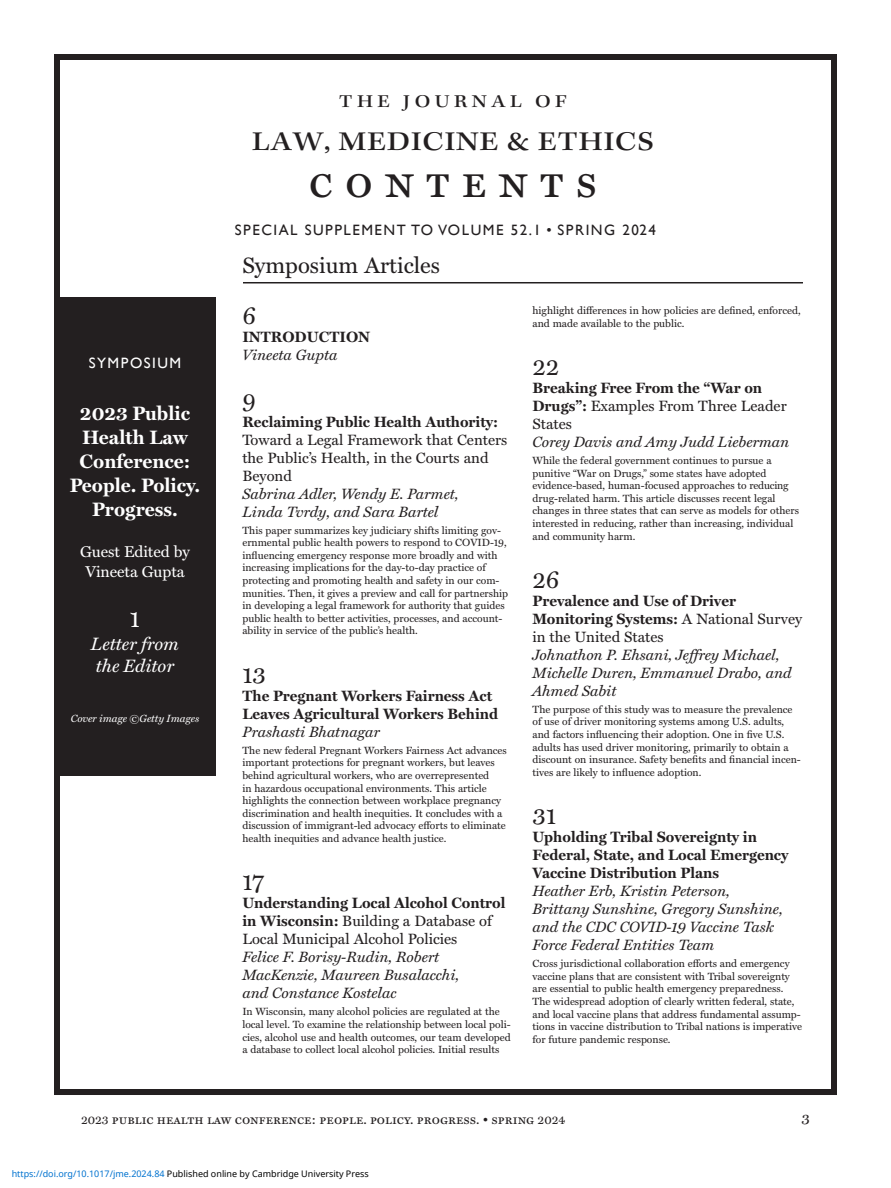
<style>
.page{position:relative;width:891px;height:1188px;background:#fff}
.page>*{position:absolute;margin:0;border:0;box-sizing:border-box;transform-origin:0 0}
.t1{font:46.5px "Miller Text Roman SC";letter-spacing:.25em;color:#231f20}
.t2{font:500 expanded 27px "Kepler Std";letter-spacing:.035em;color:#231f20}
.t3{font:24px "Miller Text";color:#231f20}
.t4{font:24px "Miller Text";color:#fff}
.t5{font:22.5px "Miller Text";color:#231f20}
.t6{font:700 19.5px/24px "Miller Text";color:#fff;text-align:center}
.t7{font:italic 18px/22.5px "Miller Text";color:#fff}
.t8{font:500 expanded 18px "Kepler Std";letter-spacing:.25em;color:#231f20}
.t9{font:15.75px/19.5px "Miller Text";letter-spacing:-.005em;color:#fff;text-align:center}
.t10{font:italic 15px/18px "Miller Text";color:#231f20}
.t11{font:700 15px/18px "Miller Text";color:#231f20}
.t12{font:15px/18px "Miller Text";color:#231f20}
.t13{font:15px "Gill Sans";letter-spacing:.1em;color:#231f20}
.t14{font:15px "Gill Sans";letter-spacing:.1em;color:#fff}
.t15{font:13.5px "Miller Text Roman SC";color:#231f20}
.t16{font:10.5px/12.6px "Miller Text";color:#231f20}
.t17{font:italic 10.5px "Miller Text";color:#fff}
.t18{font:9px "Noto Sans";color:#000}
.s1{font-weight:700}
.s2{font-weight:400}
.s3{font-size:12px}
.s4{color:#0172cf}
</style>
<div class="page">
<div style="left:54px;top:54px;width:783px;height:1041px;border:6px solid #231f20"></div>
<div style="left:54px;top:297px;width:162px;height:478px;background:#231f20"></div>
<hr style="left:243px;top:282px;width:560px;height:1px;background:#231f20">
<h3 class="t14" style="left:89px;top:354px;width:94px">SYMPOSIUM</h3>
<h3 class="t6" style="left:70px;top:401px;width:132px">2023 Public<br>Health Law<br>Conference:<br>People. Policy.<br>Progress.</h3>
<h3 class="t9" style="left:80px;top:542px;width:111px">Guest Edited by<br>Vineeta Gupta</h3>
<h3 class="t4" style="left:130px;top:605px;width:12px">1</h3>
<h3 class="t7" style="left:91px;top:632px;width:90px">Letter from the Editor</h3>
<p class="t17" style="left:71px;top:712px;width:130px">Cover image ©Getty Images</p>
<h3 class="t8" style="left:339px;top:90px;width:229px">THE JOURNAL OF</h3>
<h2 class="t2" style="left:252px;top:126px;width:403px">LAW, MEDICINE &amp; ETHICS</h2>
<h1 class="t1" style="left:309px;top:153px;width:290px">contents</h1>
<h3 class="t13" style="left:235px;top:221px;width:423px">SPECIAL SUPPLEMENT TO VOLUME 52.1 • SPRING 2024</h3>
<h3 class="t5" style="left:242px;top:252px;width:199px">Symposium Articles</h3>
<h3 class="t3" style="left:242px;top:302px;width:15px">6</h3>
<h3 class="t11" style="left:242px;top:328px;width:129px">INTRODUCTION</h3>
<h3 class="t10" style="left:242px;top:346px;width:97px">Vineeta Gupta</h3>
<h3 class="t3" style="left:242px;top:386px;width:15px">9</h3>
<h3 class="t11" style="left:242px;top:412px;width:257px">Reclaiming Public Health Authority:</h3>
<h3 class="t12" style="left:242px;top:430px;width:266px">Toward a Legal Framework that Centers the Public’s Health, in the Courts and<br>Beyond</h3>
<h3 class="t10" style="left:242px;top:484px;width:218px">Sabrina Adler, Wendy E. Parmet,<br>Linda Tvrdy, and Sara Bartel</h3>
<p class="t16" style="left:242px;top:524px;width:267px">This paper summarizes key judiciary shifts limiting gov&shy;ernmental public health powers to respond to COVID-19, influencing emergency response more broadly and with increasing implications for the day-to-day practice of protecting and promoting health and safety in our com&shy;munities. Then, it gives a preview and call for partnership in developing a legal framework for authority that guides public health to better activities, processes, and account&shy;ability in service of the public’s health.</p>
<h3 class="t3" style="left:242px;top:660px;width:25px">13</h3>
<h3 class="t11" style="left:242px;top:686px;width:257px">The Pregnant Workers Fairness Act<br>Leaves Agricultural Workers Behind</h3>
<h3 class="t10" style="left:242px;top:722px;width:139px">Prashasti Bhatnagar</h3>
<p class="t16" style="left:242px;top:744px;width:266px">The new federal Pregnant Workers Fairness Act advances important protections for pregnant workers, but leaves behind agricultural workers, who are overrepresented<br>in hazardous occupational environments. This article highlights the connection between workplace pregnancy discrimination and health inequities. It concludes with a discussion of immigrant-led advocacy efforts to eliminate health inequities and advance health justice.</p>
<h3 class="t3" style="left:242px;top:868px;width:23px">17</h3>
<h3 class="t12" style="left:242px;top:894px;width:265px"><span class="s1">Understanding Local Alcohol Control in Wisconsin:</span> Building a Database of<br>Local Municipal Alcohol Policies</h3>
<h3 class="t10" style="left:242px;top:948px;width:218px">Felice F. Borisy-Rudin, Robert<br>MacKenzie, Maureen Busalacchi, and Constance Kostelac</h3>
<p class="t16" style="left:242px;top:1005px;width:270px">In Wisconsin, many alcohol policies are regulated at the local level. To examine the relationship between local poli&shy;cies, alcohol use and health outcomes, our team developed a database to collect local alcohol policies. Initial results</p>
<p class="t16" style="left:532px;top:304px;width:270px">highlight differences in how policies are defined, enforced, and made available to the public.</p>
<h3 class="t3" style="left:532px;top:352px;width:28px">22</h3>
<h3 class="t11" style="left:532px;top:379px;width:256px">Breaking Free From the “War on<br>Drugs”: <span class="s2">Examples From Three Leader<br>States</span></h3>
<h3 class="t10" style="left:532px;top:433px;width:258px">Corey Davis and Amy Judd Lieberman</h3>
<p class="t16" style="left:532px;top:454px;width:268px">While the federal government continues to pursue a punitive “War on Drugs,” some states have adopted evidence-based, human-focused approaches to reducing drug-related harm. This article discusses recent legal changes in three states that can serve as models for others interested in reducing, rather than increasing, individual and community harm.</p>
<h3 class="t3" style="left:532px;top:565px;width:29px">26</h3>
<h3 class="t11" style="left:532px;top:592px;width:271px">Prevalence and Use of Driver<br>Monitoring Systems: <span class="s2">A National Survey in the United States</span></h3>
<h3 class="t10" style="left:532px;top:646px;width:261px">Johnathon P. Ehsani, Jeffrey Michael,<br>Michelle Duren, Emmanuel Drabo, and<br>Ahmed Sabit</h3>
<p class="t16" style="left:532px;top:703px;width:270px">The purpose of this study was to measure the prevalence of use of driver monitoring systems among U.S. adults, and factors influencing their adoption. One in five U.S. adults has used driver monitoring, primarily to obtain a discount on insurance. Safety benefits and financial incen&shy;tives are likely to influence adoption.</p>
<h3 class="t3" style="left:532px;top:802px;width:25px">31</h3>
<h3 class="t11" style="left:532px;top:828px;width:258px">Upholding Tribal Sovereignty in<br>Federal, State, and Local Emergency<br>Vaccine Distribution Plans</h3>
<h3 class="t10" style="left:532px;top:882px;width:252px">Heather Erb, Kristin Peterson, Brittany Sunshine, Gregory Sunshine, and the CDC COVID-19 Vaccine Task Force Federal Entities Team</h3>
<p class="t16" style="left:532px;top:957px;width:271px">Cross jurisdictional collaboration efforts and emergency vaccine plans that are consistent with Tribal sovereignty are essential to public health emergency preparedness.<br>The widespread adoption of clearly written federal, state, and local vaccine plans that address fundamental assump&shy;tions in vaccine distribution to Tribal nations is imperative for future pandemic response.</p>
<p class="t15" style="left:81px;top:1111px;width:486px"><span class="s3">2023</span> public health law conference: people. policy. progress. • spring <span class="s3">2024</span></p>
<h3 class="t12" style="left:802px;top:1109px;width:10px">3</h3>
<p class="t18" style="left:12px;top:1168px;width:359px"><span class="s4">https://doi.org/10.1017/jme.2024.84</span> Published online by Cambridge University Press</p>
</div>
